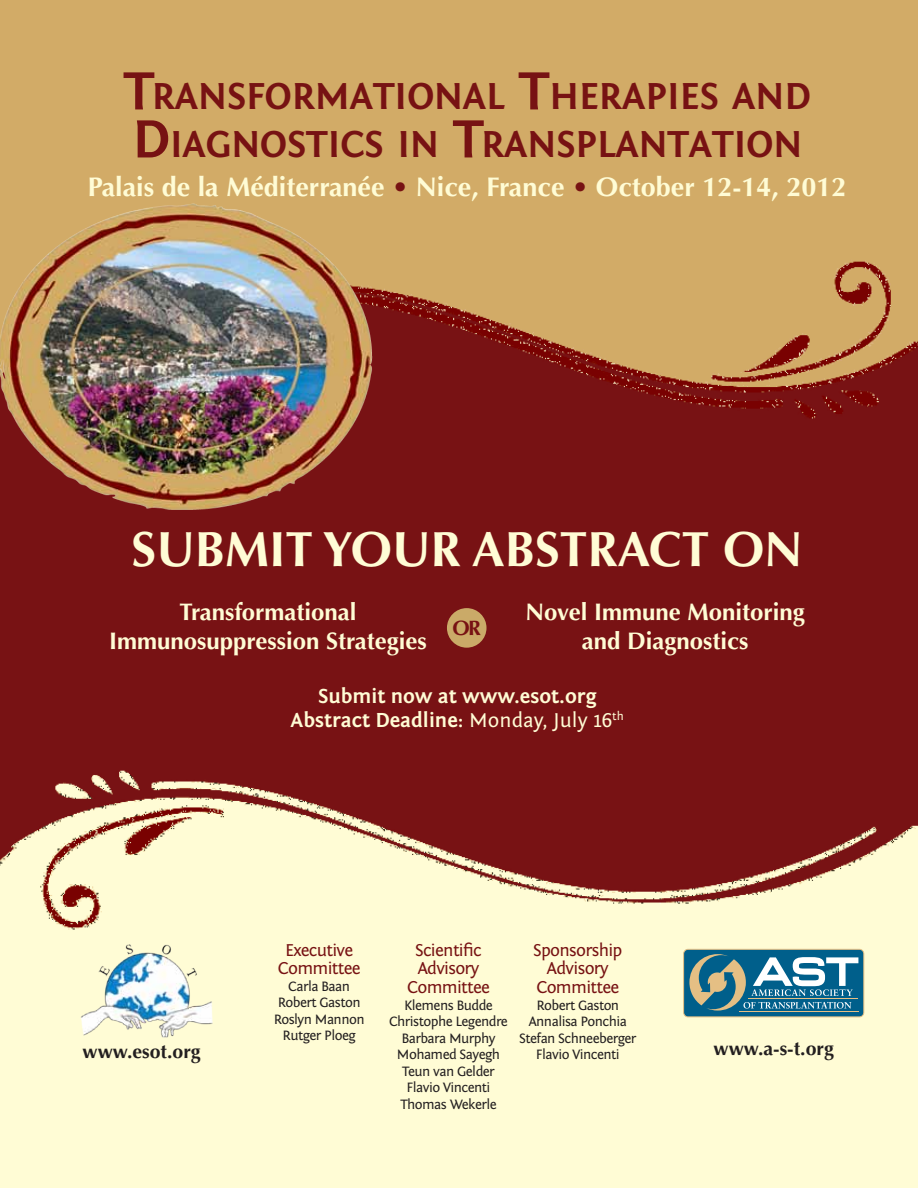
<style>
.page{position:relative;width:918px;height:1188px;background:#fff}
.page>*{position:absolute;margin:0;border:0;box-sizing:border-box;transform-origin:0 0}
.t1{font:700 49.5px "Optima";color:#fffcd5}
.t2{font:700 38.85px/48px "Fontin Sans";color:#771213}
.t3{font:700 27px "Optima";color:#fffcd5}
.t4{font:700 24px/28.8px "Optima";color:#fffcd5;text-align:center}
.t5{font:700 21px/24px "Fontin Sans";color:#fffcd5;text-align:center}
.t6{font:700 20.85px "Optima";color:#771213}
.t7{font:700 19.5px "Optima";color:#231f20}
.t8{font:18px/18.8px "Fontin Sans";letter-spacing:-.04em;color:#771213;text-align:center}
.t9{font:14.25px/16.5px "Fontin Sans";letter-spacing:-.04em;color:#231f20;text-align:center}
.s1{font-size:55.5px}
.s2{color:#771213}
.s3{font-weight:400}
</style>
<div class="page">
<img style="left:0;top:0;width:918px;height:1188px">
<div style="left:447px;top:608px;width:40px;height:40px;background:#caaa68;border-radius:50%"></div>
<img style="left:0;top:186px;width:388px;height:343px">
<svg style="left:683px;top:949px;width:181px;height:68px"></svg>
<hr style="left:739px;top:1011px;width:119px;height:1px;background:#e5bf84">
<hr style="left:749px;top:998px;width:109px;height:1px;background:#e5bf84">
<img style="left:46px;top:933px;width:197px;height:111px">
<h2 class="t2" style="left:124px;top:73px;width:689px"><span class="s1">T</span>RANSFORMATIONAL <span class="s1">T</span>HERAPIES AND<br><span class="s1">D</span>IAGNOSTICS IN <span class="s1">T</span>RANSPLANTATION</h2>
<h3 class="t3" style="left:88px;top:172px;width:760px">Palais de la Méditerranée <span class="s2">•</span> Nice, France <span class="s2">•</span> October 12-14, 2012</h3>
<h1 class="t1" style="left:132px;top:520px;width:673px">SUBMIT YOUR ABSTRACT ON</h1>
<h3 class="t4" style="left:109px;top:598px;width:319px">Transformational<br>Immunosuppression Strategies</h3>
<h3 class="t4" style="left:526px;top:598px;width:281px">Novel Immune Monitoring and Diagnostics</h3>
<h3 class="t6" style="left:453px;top:616px;width:30px">OR</h3>
<h3 class="t5" style="left:291px;top:685px;width:334px">Submit now at www.esot.org<br>Abstract Deadline: <span class="s3">Monday, July 16</span><sup>th</sup></h3>
<p class="t8" style="left:533px;top:941px;width:91px">Sponsorship<br>Advisory<br>Committee</p>
<p class="t9" style="left:519px;top:997px;width:119px">Robert Gaston<br>Annalisa Ponchia<br>Stefan Schneeberger<br>Flavio Vincenti</p>
<p class="t8" style="left:407px;top:941px;width:84px">Scientific<br>Advisory<br>Committee</p>
<p class="t9" style="left:389px;top:997px;width:120px">Klemens Budde<br>Christophe Legendre<br>Barbara Murphy<br>Mohamed Sayegh<br>Teun van Gelder<br>Flavio Vincenti<br>Thomas Wekerle</p>
<p class="t8" style="left:278px;top:941px;width:84px">Executive<br>Committee</p>
<p class="t9" style="left:274px;top:978px;width:92px">Carla Baan<br>Robert Gaston<br>Roslyn Mannon<br>Rutger Ploeg</p>
<h3 class="t7" style="left:83px;top:1040px;width:120px">www.esot.org</h3>
<h3 class="t7" style="left:714px;top:1037px;width:122px">www.a-s-t.org</h3>
</div>
